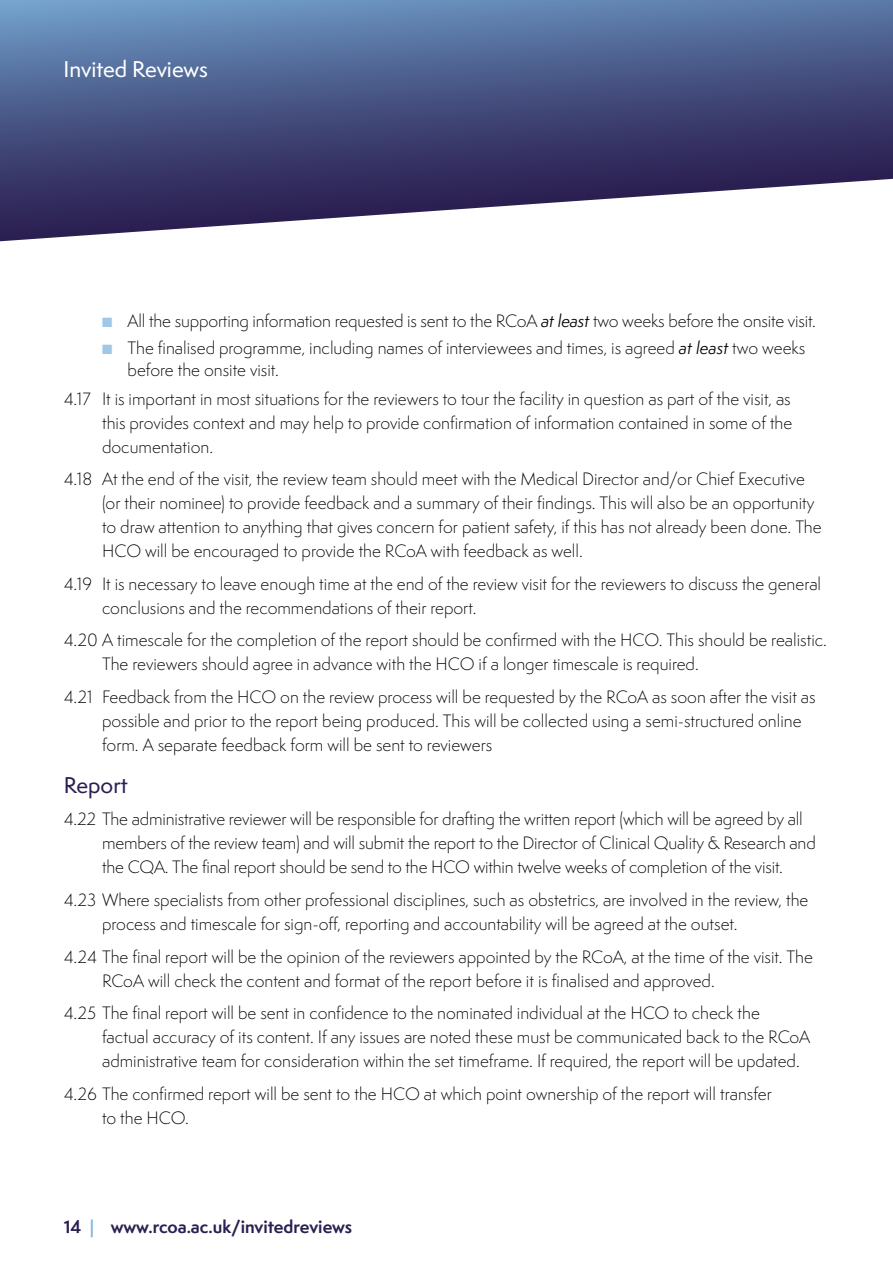
<style>
.page{position:relative;width:893px;height:1263px;background:#fff}
.page>*{position:absolute;margin:0;border:0;box-sizing:border-box;transform-origin:0 0}
.t1{font:500 21px "Semplicita Pro";letter-spacing:-.005em;color:#fff}
.t2{font:500 21px "Semplicita Pro";color:#2b1f51}
.t3{font:300 16.5px/24px "Semplicita Pro";color:#000}
.t4{font:700 16.5px "Semplicita Pro";color:#2b1f51}
.s1{color:#9fc7e8}
.s2{font-weight:400;font-style:italic}
.s3{color:#83b9e2}
</style>
<div class="page">
<svg style="left:0;top:0;width:893px;height:242px;background:#5e6891"></svg>
<p class="t1" style="left:64px;top:54px;width:146px">Invited Reviews</p>
<p class="t3" style="left:102px;top:309px;width:715px"><span class="s1">■</span> All the supporting information requested is sent to the RCoA <span class="s2">at least</span> two weeks before the onsite visit.</p>
<p class="t3" style="left:128px;top:336px;width:679px;line-height:22.5px;text-indent:-26px"><span class="s1">■</span> The finalised programme, including names of interviewees and times, is agreed <span class="s2">at least</span> two weeks before the onsite visit.</p>
<p class="t3" style="left:102px;top:386px;width:692px;text-align:justify;text-indent:-38px">4.17 It is important in most situations for the reviewers to tour the facility in question as part of the visit, as this provides context and may help to provide confirmation of information contained in some of the documentation.</p>
<p class="t3" style="left:102px;top:467px;width:721px;text-indent:-38px">4.18 At the end of the visit, the review team should meet with the Medical Director and/or Chief Executive (or their nominee) to provide feedback and a summary of their findings. This will also be an opportunity to draw attention to anything that gives concern for patient safety, if this has not already been done. The HCO will be encouraged to provide the RCoA with feedback as well.</p>
<p class="t3" style="left:102px;top:572px;width:721px;text-indent:-38px">4.19 It is necessary to leave enough time at the end of the review visit for the reviewers to discuss the general conclusions and the recommendations of their report.</p>
<p class="t3" style="left:102px;top:628px;width:726px;text-indent:-38px">4.20 A timescale for the completion of the report should be confirmed with the HCO. This should be realistic.<br>The reviewers should agree in advance with the HCO if a longer timescale is required.</p>
<p class="t3" style="left:102px;top:685px;width:715px;text-indent:-38px">4.21 Feedback from the HCO on the review process will be requested by the RCoA as soon after the visit as possible and prior to the report being produced. This will be collected using a semi-structured online form. A separate feedback form will be sent to reviewers</p>
<p class="t2" style="left:64px;top:770px;width:66px">Report</p>
<p class="t3" style="left:102px;top:807px;width:715px;text-indent:-38px">4.22 The administrative reviewer will be responsible for drafting the written report (which will be agreed by all members of the review team) and will submit the report to the Director of Clinical Quality &amp; Research and the CQA. The final report should be send to the HCO within twelve weeks of completion of the visit.</p>
<p class="t3" style="left:102px;top:888px;width:708px;text-indent:-38px">4.23 Where specialists from other professional disciplines, such as obstetrics, are involved in the review, the process and timescale for sign-off, reporting and accountability will be agreed at the outset.</p>
<p class="t3" style="left:102px;top:944px;width:712px;text-indent:-38px">4.24 The final report will be the opinion of the reviewers appointed by the RCoA, at the time of the visit. The<br>RCoA will check the content and format of the report before it is finalised and approved.</p>
<p class="t3" style="left:102px;top:1001px;width:710px;text-indent:-38px">4.25 The final report will be sent in confidence to the nominated individual at the HCO to check the factual accuracy of its content. If any issues are noted these must be communicated back to the RCoA administrative team for consideration within the set timeframe. If required, the report will be updated.</p>
<p class="t3" style="left:102px;top:1081px;width:671px;text-indent:-38px">4.26 The confirmed report will be sent to the HCO at which point ownership of the report will transfer to the HCO.</p>
<p class="t4" style="left:64px;top:1214px;width:290px">14 <span class="s3">|</span> www.rcoa.ac.uk/invitedreviews</p>
</div>
